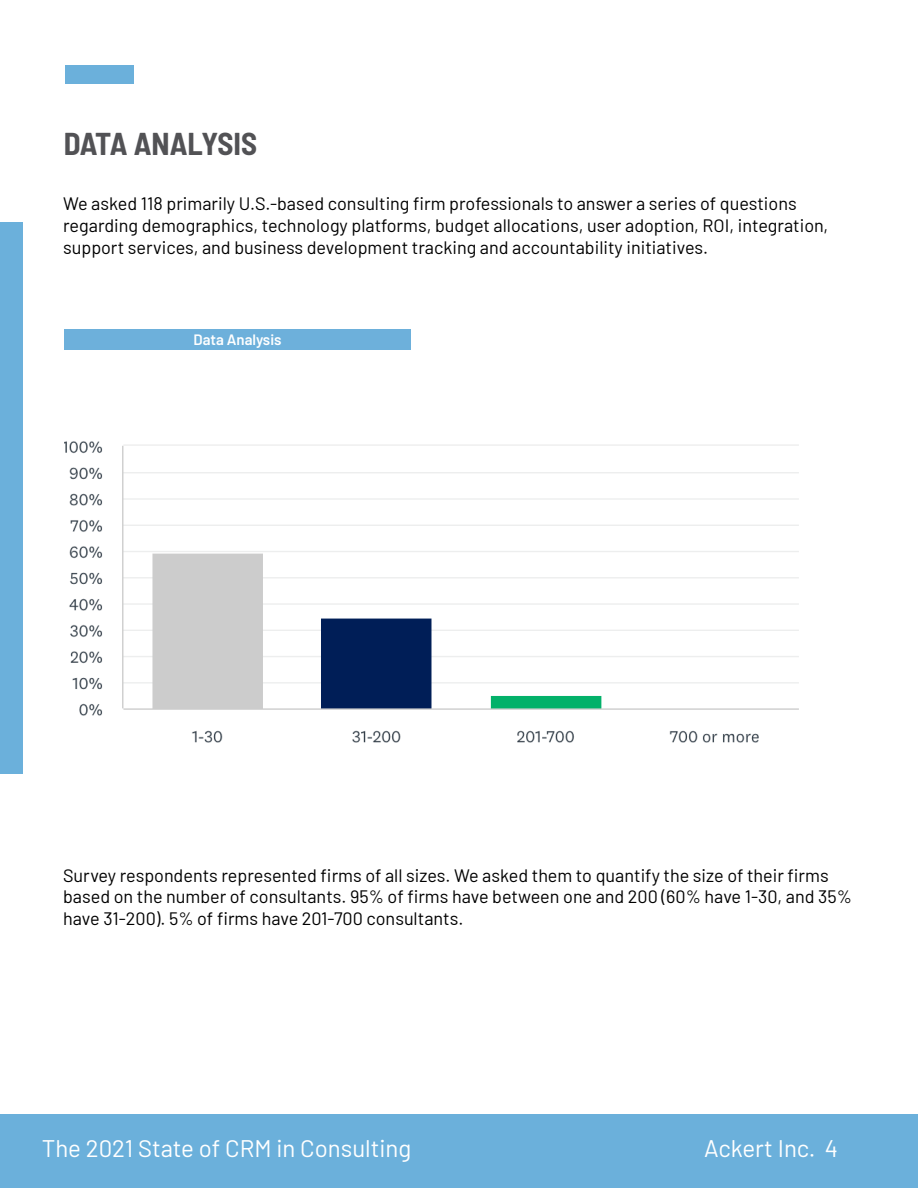
<style>
.page{position:relative;width:918px;height:1188px;background:#fff}
.page>*{position:absolute;margin:0;border:0;box-sizing:border-box;transform-origin:0 0}
.t1{font:700 semi-condensed 30.9px "Barlow";letter-spacing:-.015em;color:#525255}
.t2{font:24px "Barlow";color:#fff}
.t3{font:18px/21.6px "Barlow";color:#000}
.t4{font:600 15px "Barlow";color:#fff}
</style>
<div class="page">
<div style="left:65px;top:65px;width:68px;height:19px;background:#6bb0db"></div>
<div style="left:0;top:223px;width:22px;height:551px;background:#6bb0db"></div>
<div style="left:1px;top:1114px;width:917px;height:74px;background:#6bb0db"></div>
<img style="left:64px;top:441px;width:735px;height:302px">
<div style="left:64px;top:330px;width:347px;height:20px;background:#6db0db"></div>
<h1 class="t1" style="left:64px;top:122px;width:195px">DATA ANALYSIS</h1>
<p class="t3" style="left:63px;top:192px;width:767px">We asked 118 primarily U.S.-based consulting firm professionals to answer a series of questions regarding demographics, technology platforms, budget allocations, user adoption, ROI, integration, support services, and business development tracking and accountability initiatives.</p>
<p class="t4" style="left:194px;top:328px;width:90px">Data Analysis</p>
<p class="t3" style="left:63px;top:863px;width:790px">Survey respondents represented firms of all sizes. We asked them to quantify the size of their firms based on the number of consultants. 95% of firms have between one and 200 (60% have 1-30, and 35% have 31-200). 5% of firms have 201-700 consultants.</p>
<h2 class="t2" style="left:42px;top:1131px;width:371px">The 2021 State of CRM in Consulting</h2>
<h2 class="t2" style="left:704px;top:1131px;width:136px">Ackert Inc. 4</h2>
</div>
